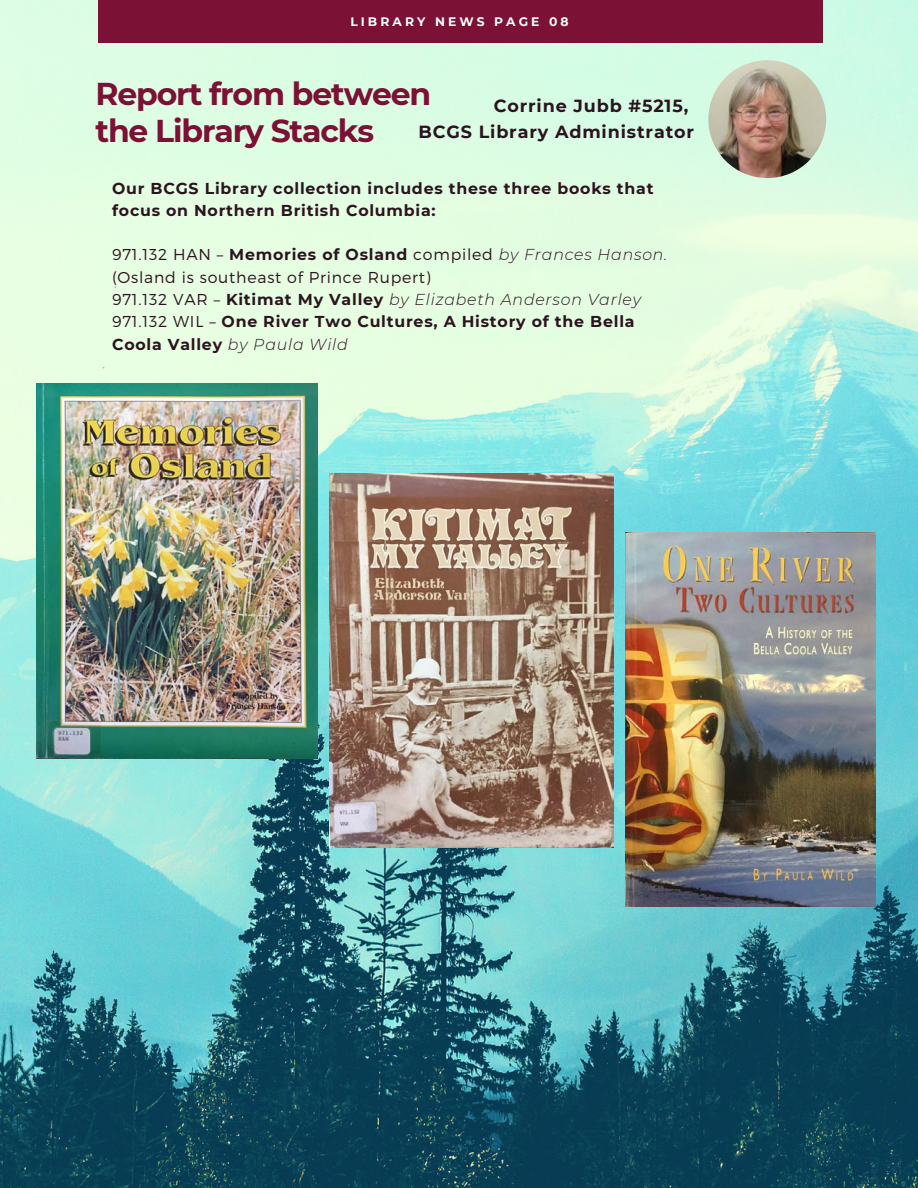
<style>
.page{position:relative;width:918px;height:1188px;background:#fff}
.page>*{position:absolute;margin:0;border:0;box-sizing:border-box;transform-origin:0 0}
.t1{font:700 31.5px/37.2px "Montserrat";letter-spacing:-.035em;color:#7b1134}
.t2{font:700 17.55px/25.8px "Montserrat";letter-spacing:.05em;color:#2c1320}
.t3{font:700 15.75px/22.4px "Montserrat";letter-spacing:.05em;color:#2c1320}
.t4{font:700 12.3px "Montserrat";letter-spacing:.25em;color:#f8fdfe}
.s1{font-weight:300}
.s2{font-weight:300;font-style:italic}
</style>
<div class="page">
<img style="left:0;top:0;width:918px;height:1188px">
<img style="left:708px;top:60px;width:118px;height:118px;border-radius:50%">
<div style="left:99px;top:0;width:724px;height:43px;background:#7b1134"></div>
<img style="left:330px;top:473px;width:283px;height:375px">
<img style="left:36px;top:384px;width:281px;height:374px">
<img style="left:626px;top:532px;width:249px;height:375px">
<p class="t4" style="left:350px;top:15px;width:220px">LIBRARY NEWS PAGE 08</p>
<h1 class="t1" style="left:95px;top:75px;width:337px">Report from between the Library Stacks</h1>
<p class="t2" style="left:418px;top:93px;width:277px;text-indent:75px">Corrine Jubb #5215,<br>BCGS Library Administrator</p>
<p class="t3" style="left:112px;top:177px;width:543px">Our BCGS Library collection includes these three books that focus on Northern British Columbia:</p>
<p class="t3" style="left:112px;top:244px;width:557px"><span class="s1">971.132 HAN –</span> Memories of Osland <span class="s1">compiled</span> <span class="s2">by Frances Hanson. </span><span class="s1">(Osland is southeast of Prince Rupert)<br>971.132 VAR –</span> Kitimat My Valley <span class="s2">by Elizabeth Anderson Varley </span><span class="s1">971.132 WIL –</span> One River Two Cultures, A History of the Bella Coola Valley <span class="s2">by Paula Wild</span></p>
</div>
